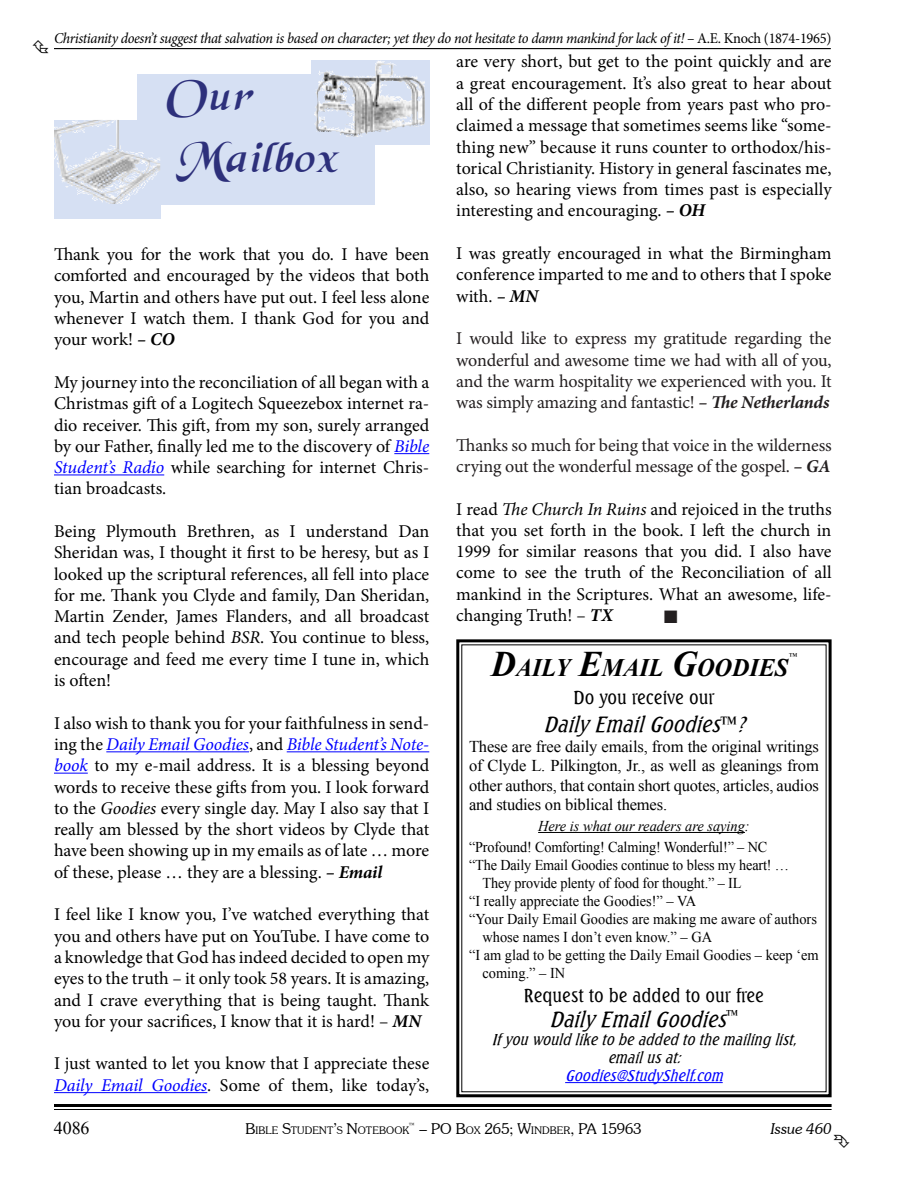
<style>
.page{position:relative;width:918px;height:1188px;background:#fff}
.page>*{position:absolute;margin:0;border:0;box-sizing:border-box;transform-origin:0 0}
.t1{font:italic 45px/62.1px "Black Chancery";color:#2d307b}
.t2{font:italic 700 25.2px "Times New Roman";color:#000;scale:.96 1}
.t3{font:italic 21px "Seabird Light SF";color:#000;scale:.96 1}
.t4{font:18px/21.3px "Minion Pro";letter-spacing:-.005em;color:#000;text-align:justify}
.t5{font:18px/21.3px "Minion Pro";letter-spacing:-.015em;color:#231f20;text-align:justify}
.t6{font:18px "Seabird Light SF";color:#000;scale:.96 1}
.t7{font:18px "Times New Roman";color:#000}
.t8{font:16.5px/19.5px "Times New Roman";letter-spacing:-.01em;color:#000;text-align:justify}
.t9{font:15px "Times New Roman";color:#000;scale:.96 1}
.t10{font:15px "Times New Roman";color:#000;scale:.95 1}
.t11{font:italic 15px "Minion Pro";letter-spacing:-.03em;color:#000;scale:.96 1}
.t12{font:italic 15px/18px "Seabird Light SF";color:#000;text-align:center;scale:.96 1}
.t13{font:italic 15px "Times New Roman";color:#000;scale:.96 1}
.t14{font:300 15px "Souvenir IT Cby BT";color:#000}
.t15{font:italic 15px "Seabird Light SF";color:#00f;scale:.96 1}
.t16{font:italic 300 15px "Souvenir IT Cby BT";letter-spacing:.005em;color:#000}
.t17{font:300 10.5px "Souvenir IT Cby BT";letter-spacing:.015em;color:#000}
.t18{font:300 8.7px "Souvenir IT Cby BT";color:#000}
.t19{font:italic 8.7px "Times New Roman";color:#000;scale:.96 1}
.s1{font-style:normal}
.s2{font-weight:700;font-style:italic}
.s3{font-style:italic;color:#00f}
.s4{font-style:italic}
.s5{font-size:36px}
.s6{font-size:10.5px}
.s7{font-size:15px}
</style>
<div class="page">
<hr style="left:54px;top:1104px;width:778px;height:3px;background:#000">
<hr style="left:54px;top:1109px;width:778px;height:1px;background:#000">
<hr style="left:54px;top:48px;width:777px;height:1px;background:#000">
<hr style="left:394px;top:453px;width:35px;height:1px;background:#00f">
<hr style="left:54px;top:474px;width:110px;height:1px;background:#00f">
<hr style="left:106px;top:751px;width:143px;height:1px;background:#00f">
<hr style="left:287px;top:751px;width:142px;height:1px;background:#00f">
<hr style="left:54px;top:773px;width:34px;height:1px;background:#00f">
<hr style="left:54px;top:1092px;width:153px;height:1px;background:#00f">
<div style="left:137px;top:75px;width:238px;height:130px;background:#d6e0f3"></div>
<svg style="left:54px;top:120px;width:106px;height:98px;fill:#d6e0f3"></svg>
<img style="left:54px;top:120px;width:64px;height:65px">
<svg style="left:311px;top:60px;width:118px;height:85px;fill:#d6e0f3"></svg>
<img style="left:314px;top:60px;width:88px;height:77px">
<svg style="left:456px;top:639px;width:376px;height:459px"></svg>
<p class="t11" style="left:54px;top:28px;width:811px">Christianity doesn’t suggest that salvation is based on character; yet they do not hesitate to damn mankind for lack of it! <span class="s1">– A.E. Knoch (1874-1965)</span></p>
<h1 class="t1" style="left:177px;top:71px;width:173px;text-indent:-14px">Our<br>Mailbox</h1>
<p class="t4" style="left:54px;top:244px;width:377px">Thank you for the work that you do. I have been comforted and encouraged by the videos that both you, Martin and others have put out. I feel less alone whenever I watch them. I thank God for you and your work! <span class="s2">– CO</span></p>
<p class="t4" style="left:54px;top:372px;width:377px">My journey into the reconciliation of all began with a Christmas gift of a Logitech Squeezebox internet ra&shy;dio receiver. This gift, from my son, surely arranged by our Father, finally led me to the discovery of <span class="s3">Bible Student’s Radio</span> while searching for internet Chris&shy;tian broadcasts.</p>
<p class="t4" style="left:54px;top:521px;width:377px">Being Plymouth Brethren, as I understand Dan Sheridan was, I thought it first to be heresy, but as I looked up the scriptural references, all fell into place for me. Thank you Clyde and family, Dan Sheridan, Martin Zender, James Flanders, and all broadcast and tech people behind <span class="s4">BSR</span>. You continue to bless, encourage and feed me every time I tune in, which is often!</p>
<p class="t4" style="left:54px;top:712px;width:377px">I also wish to thank you for your faithfulness in send&shy;ing the <span class="s3">Daily Email Goodies</span>, and <span class="s3">Bible Student’s Note&shy;book</span> to my e-mail address. It is a blessing beyond words to receive these gifts from you. I look forward to the <span class="s4">Goodies</span> every single day. May I also say that I really am blessed by the short videos by Clyde that have been showing up in my emails as of late … more of these, please … they are a blessing. <span class="s2">– Email</span></p>
<p class="t4" style="left:54px;top:904px;width:377px">I feel like I know you, I’ve watched everything that you and others have put on YouTube. I have come to a knowledge that God has indeed decided to open my eyes to the truth – it only took 58 years. It is amazing, and I crave everything that is being taught. Thank you for your sacrifices, I know that it is hard! – <span class="s2">MN</span></p>
<p class="t4" style="left:54px;top:1053px;width:377px">I just wanted to let you know that I appreciate these<br><span class="s3">Daily Email Goodies</span>. Some of them, like today’s,</p>
<p class="t4" style="left:456px;top:51px;width:377px">are very short, but get to the point quickly and are a great encouragement. It’s also great to hear about all of the different people from years past who pro&shy;claimed a message that sometimes seems like “some&shy;thing new” because it runs counter to orthodox/his&shy;torical Christianity. History in general fascinates me, also, so hearing views from times past is especially interesting and encouraging. <span class="s2">– OH</span></p>
<p class="t4" style="left:456px;top:243px;width:377px">I was greatly encouraged in what the Birmingham conference imparted to me and to others that I spoke with. <span class="s2">– MN</span></p>
<p class="t5" style="left:456px;top:328px;width:377px">I would like to express my gratitude regarding the wonderful and awesome time we had with all of you, and the warm hospitality we experienced with you. It was simply amazing and fantastic! <span class="s2">– The Netherlands</span></p>
<p class="t5" style="left:456px;top:434px;width:377px">Thanks so much for being that voice in the wilderness crying out the wonderful message of the gospel. <span class="s2">– GA</span></p>
<p class="t4" style="left:456px;top:498px;width:377px">I read <span class="s4">The Church In Ruins</span> and rejoiced in the truths that you set forth in the book. I left the church in 1999 for similar reasons that you did. I also have come to see the truth of the Reconciliation of all mankind in the Scriptures. What an awesome, life&shy;changing Truth! – <span class="s2">TX</span></p>
<h2 class="t2" style="left:491px;top:650px;width:312px"><span class="s5">D</span>AILY <span class="s5">E</span>MAIL <span class="s5">G</span>OODIES</h2>
<p class="t19" style="left:788px;top:651px;width:10px">™</p>
<p class="t6" style="left:573px;top:688px;width:149px">Do you receive our</p>
<p class="t3" style="left:544px;top:713px;width:217px">Daily EmailGoodies<span class="s1">™</span> ?</p>
<p class="t8" style="left:469px;top:736px;width:351px">These are free daily emails, from the original writings of Clyde L. Pilkington, Jr., as well as gleanings from other authors, that contain short quotes, articles, audios and studies on biblical themes.</p>
<p class="t13" style="left:538px;top:815px;width:222px">Here is what our readers are saying:</p>
<p class="t10" style="left:469px;top:836px;width:315px">“Profound! Comforting! Calming! Wonderful!” – NC</p>
<p class="t10" style="left:469px;top:854px;width:338px">“The Daily Email Goodies continue to bless my heart! …</p>
<p class="t10" style="left:483px;top:872px;width:274px">They provide plenty of food for thought.” – IL</p>
<p class="t9" style="left:469px;top:890px;width:238px">“I really appreciate the Goodies!” – VA</p>
<p class="t9" style="left:469px;top:908px;width:364px">“Your Daily Email Goodies are making me aware of authors</p>
<p class="t9" style="left:483px;top:926px;width:241px">whose names I don’t even know.” – GA</p>
<p class="t9" style="left:469px;top:944px;width:366px">“I am glad to be getting the Daily Email Goodies – keep ‘em</p>
<p class="t9" style="left:483px;top:962px;width:88px">coming.” – IN</p>
<p class="t6" style="left:524px;top:985px;width:252px">Request to be added to our free</p>
<p class="t3" style="left:550px;top:1008px;width:198px">Daily EmailGoodies<sup>™</sup></p>
<p class="t12" style="left:492px;top:1031px;width:323px">If youwouldliketobeaddedtothemailing list, emailusat:</p>
<p class="t15" style="left:565px;top:1067px;width:170px">Goodies@StudyShelf.com</p>
<p class="t7" style="left:54px;top:1116px;width:37px">4086</p>
<p class="t14" style="left:419px;top:1119px;width:224px">– PO B<span class="s6">OX</span> 265; W<span class="s6">INDBER</span>, PA 15963</p>
<p class="t16" style="left:771px;top:1119px;width:62px">Issue 460</p>
<p class="t17" style="left:245px;top:1124px;width:165px"><span class="s7">B</span>IBLE <span class="s7">S</span>TUDENT<span class="s7">’</span>S <span class="s7">N</span>OTEBOOK</p>
<p class="t18" style="left:408px;top:1121px;width:9px">™</p>
</div>
